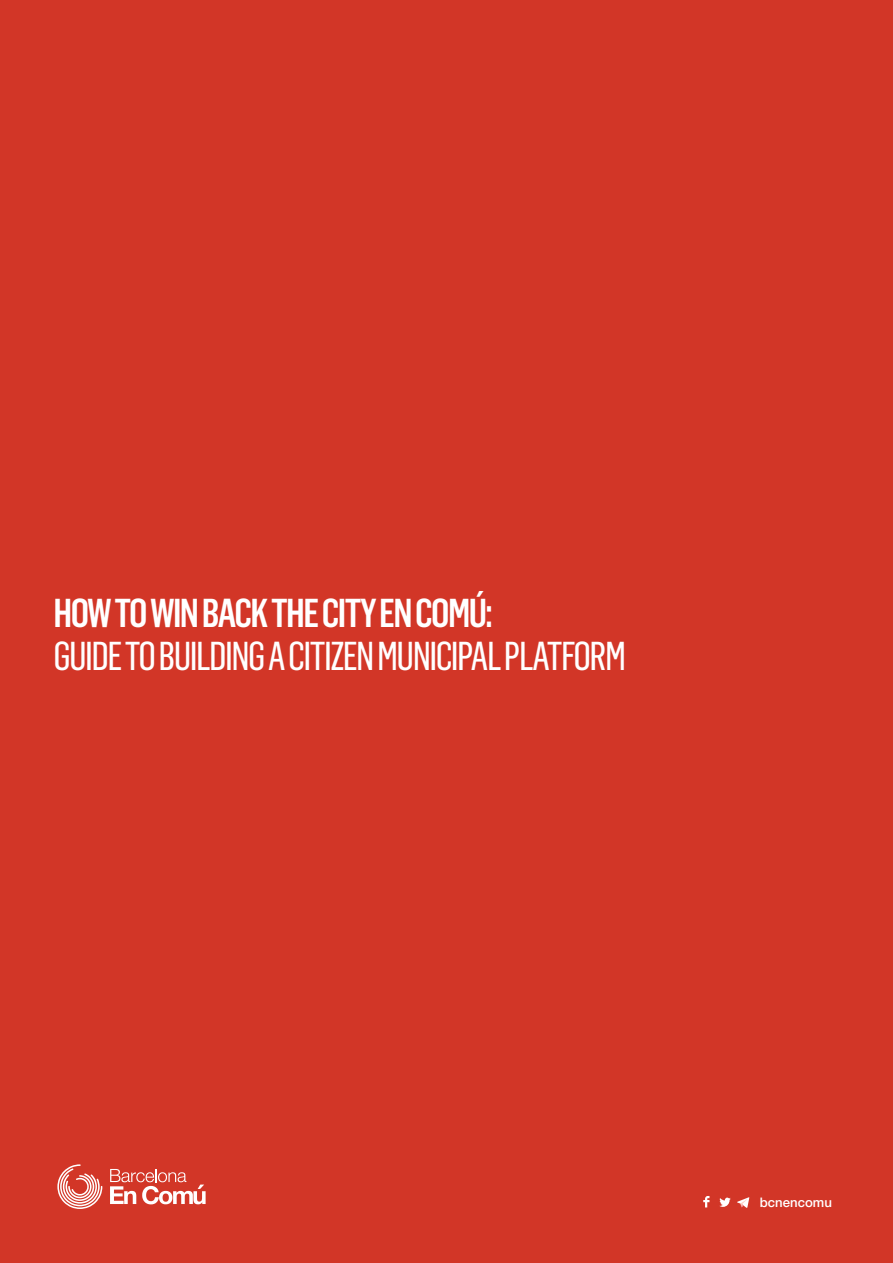
<style>
.page{position:relative;width:893px;height:1263px;background:#d23627}
.page>*{position:absolute;margin:0;border:0;box-sizing:border-box;transform-origin:0 0}
.t1{font:39.6px "Flama Condensed Basic";letter-spacing:-.04em;color:#fff}
.t2{font:500 39.6px "Flama Condensed";letter-spacing:-.04em;color:#fff}
.t3{font:500 13.2px "Helvetica Neue LT Std";color:#fff}
</style>
<div class="page">
<svg style="left:110px;top:1169px;width:96px;height:35px"></svg>
<svg style="left:57px;top:1164px;width:45px;height:45px"></svg>
<svg style="left:703px;top:1196px;width:6px;height:11px"></svg>
<svg style="left:719px;top:1197px;width:12px;height:10px"></svg>
<svg style="left:737px;top:1197px;width:12px;height:11px"></svg>
<p class="t2" style="left:53px;top:588px;width:441px">HOW TO WIN BACK THE CITY EN COMÚ:</p>
<p class="t1" style="left:53px;top:632px;width:574px">GUIDE TO BUILDING A CITIZEN MUNICIPAL PLATFORM</p>
<p class="t3" style="left:760px;top:1194px;width:74px">bcnencomu</p>
</div>
